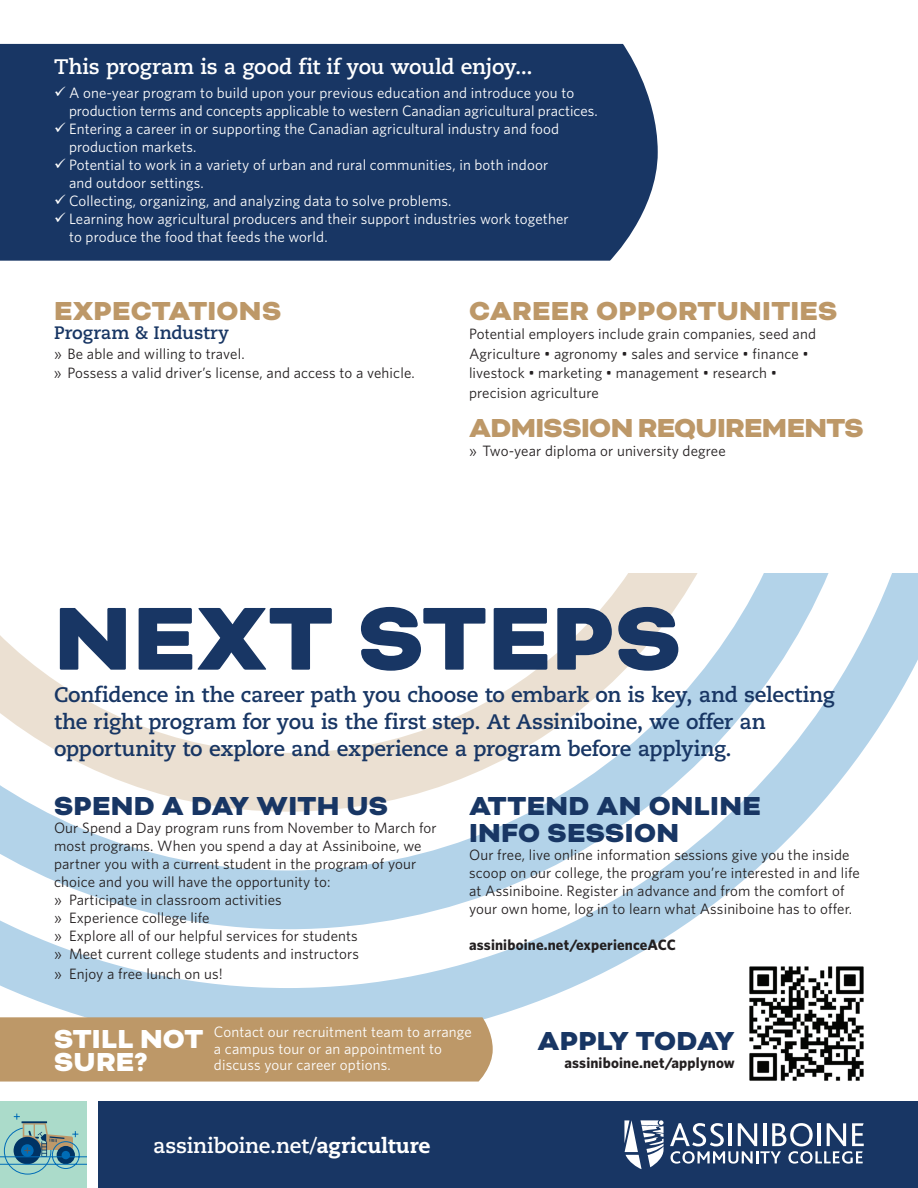
<style>
.page{position:relative;width:918px;height:1188px;background:#fff}
.page>*{position:absolute;margin:0;border:0;box-sizing:border-box;transform-origin:0 0}
.t1{font:900 102.9px "Bicyclette";letter-spacing:.01em;color:#183664}
.t2{font:900 30px/27px "Bicyclette";letter-spacing:.01em;color:#183664}
.t3{font:900 30px "Bicyclette";letter-spacing:.005em;color:#bd9868}
.t4{font:900 30px "Bicyclette";letter-spacing:-.02em;color:#bd9868}
.t5{font:900 30px/22.5px "Bicyclette";letter-spacing:.01em;color:#fff}
.t6{font:700 21px/27px "Caecilia LT Pro 75";letter-spacing:-.01em;color:#183664}
.t7{font:700 21px "Caecilia LT Pro 75";letter-spacing:-.01em;color:#fff}
.t8{font:700 18px "Caecilia LT Pro 75";letter-spacing:-.01em;color:#183664}
.t9{font:15px/18px "Whitney";letter-spacing:.01em;color:#231f20}
.t10{font:15px/18px "Whitney";letter-spacing:.01em;color:#fff}
.t11{font:700 15px "Whitney";letter-spacing:.01em;color:#231f20}
.s1{font-family:"Caecilia LT Pro 85";font-weight:800}
</style>
<div class="page">
<div style="left:98px;top:1102px;width:820px;height:86px;background:#183664"></div>
<svg style="left:670px;top:1123px;width:194px;height:41px"></svg>
<svg style="left:624px;top:1120px;width:40px;height:49px"></svg>
<div style="left:0;top:44px;width:658px;height:217px;background:#183664"></div>
<div style="left:0;top:1102px;width:87px;height:86px;background:#abdbca"></div>
<svg style="left:0;top:1113px;width:87px;height:56px"></svg>
<svg style="left:0;top:573px;width:918px;height:444px"></svg>
<svg style="left:0;top:573px;width:876px;height:356px"></svg>
<svg style="left:0;top:573px;width:758px;height:239px"></svg>
<img style="left:738px;top:955px;width:138px;height:126px">
<div style="left:0;top:1017px;width:493px;height:65px;background:#bd9868"></div>
<h3 class="t7" style="left:54px;top:52px;width:480px">This program is a good fit if you would enjoy...</h3>
<p class="t10" style="left:69px;top:84px;width:530px;text-indent:-15px">✓ A one-year program to build upon your previous education and introduce you to production terms and concepts applicable to western Canadian agricultural practices.</p>
<p class="t10" style="left:69px;top:120px;width:492px;text-indent:-15px">✓ Entering a career in or supporting the Canadian agricultural industry and food production markets.</p>
<p class="t10" style="left:69px;top:156px;width:481px;text-indent:-15px">✓ Potential to work in a variety of urban and rural communities, in both indoor and outdoor settings.</p>
<p class="t10" style="left:54px;top:192px;width:399px">✓ Collecting, organizing, and analyzing data to solve problems.</p>
<p class="t10" style="left:69px;top:210px;width:501px;text-indent:-15px">✓ Learning how agricultural producers and their support industries work together to produce the food that feeds the world.</p>
<h2 class="t3" style="left:54px;top:293px;width:229px">EXPECTATIONS</h2>
<p class="t8" style="left:54px;top:320px;width:177px">Program &amp; Industry</p>
<p class="t9" style="left:54px;top:343px;width:362px;line-height:19.5px">» Be able and willing to travel.<br>» Possess a valid driver’s license, and access to a vehicle.</p>
<h2 class="t3" style="left:469px;top:293px;width:370px">CAREER OPPORTUNITIES</h2>
<p class="t9" style="left:469px;top:324px;width:349px;line-height:19.5px">Potential employers include grain companies, seed and Agriculture • agronomy • sales and service • finance • livestock • marketing • management • research • precision agriculture</p>
<h2 class="t4" style="left:469px;top:410px;width:396px">ADMISSION REQUIREMENTS</h2>
<p class="t9" style="left:469px;top:441px;width:258px">» Two-year diploma or university degree</p>
<h1 class="t1" style="left:54px;top:578px;width:629px">NEXT STEPS</h1>
<h3 class="t6" style="left:54px;top:681px;width:782px">Confidence in the career path you choose to embark on is key, and selecting the right program for you is the first step. At Assiniboine, we offer an opportunity to explore and experience a program before applying.</h3>
<h2 class="t2" style="left:54px;top:793px;width:336px">SPEND A DAY WITH US</h2>
<p class="t9" style="left:54px;top:819px;width:384px">Our Spend a Day program runs from November to March for most programs. When you spend a day at Assiniboine, we partner you with a current student in the program of your choice and you will have the opportunity to:<br>» Participate in classroom activities<br>» Experience college life<br>» Explore all of our helpful services for students<br>» Meet current college students and instructors</p>
<p class="t9" style="left:54px;top:964px;width:170px">» Enjoy a free lunch on us!</p>
<h2 class="t2" style="left:469px;top:793px;width:293px">ATTEND AN ONLINE<br>INFO SESSION</h2>
<p class="t9" style="left:469px;top:846px;width:392px">Our free, live online information sessions give you the inside scoop on our college, the program you’re interested in and life at Assiniboine. Register in advance and from the comfort of your own home, log in to learn what Assiniboine has to offer.</p>
<p class="t11" style="left:469px;top:936px;width:208px">assiniboine.net/experienceACC</p>
<h2 class="t5" style="left:54px;top:1029px;width:151px">STILL NOT<br>SURE?</h2>
<p class="t10" style="left:214px;top:1024px;width:259px;line-height:16.5px">Contact our recruitment team to arrange a campus tour or an appointment to discuss your career options.</p>
<h2 class="t2" style="left:537px;top:1028px;width:199px">APPLY TODAY</h2>
<p class="t11" style="left:564px;top:1053px;width:172px">assiniboine.net/applynow</p>
<h3 class="t7" style="left:153px;top:1131px;width:279px">assiniboine.net/<span class="s1">agriculture</span></h3>
</div>
